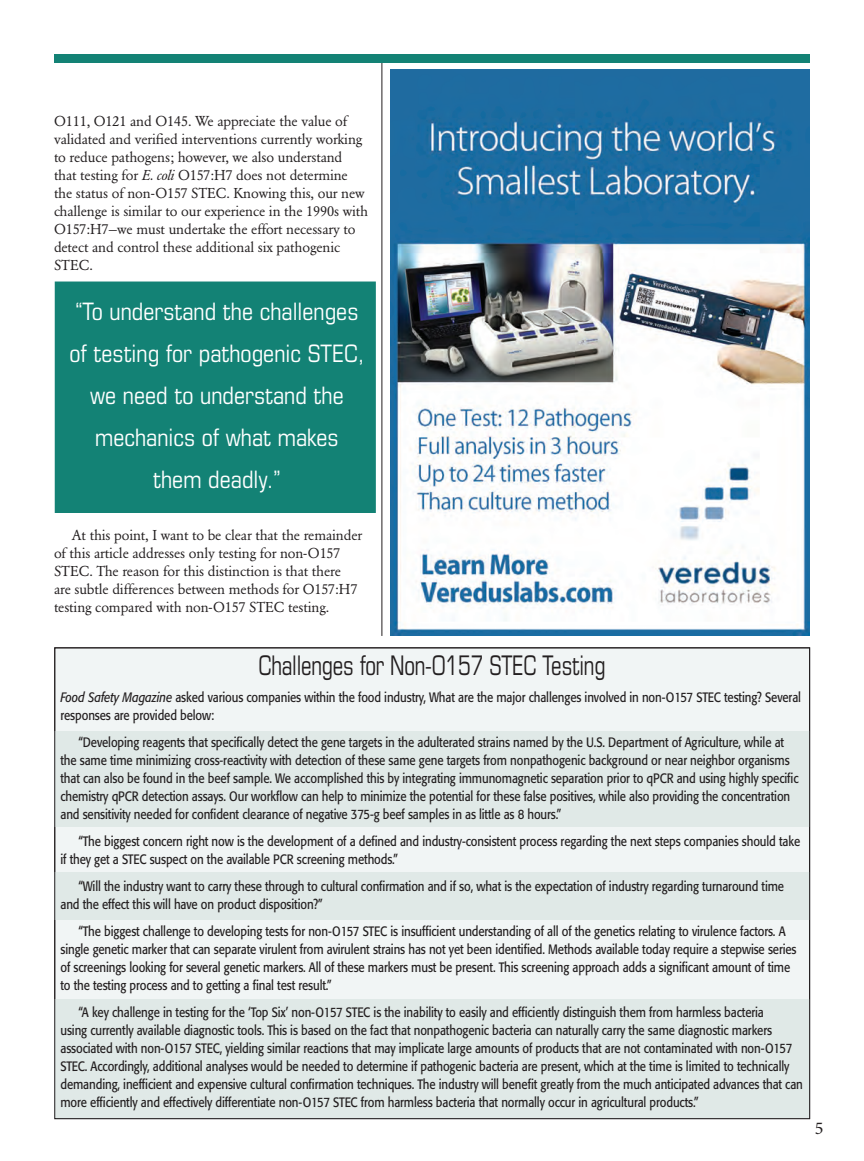
<style>
.page{position:relative;width:864px;height:1161px;background:#fff}
.page>*{position:absolute;margin:0;border:0;box-sizing:border-box;transform-origin:0 0}
.t1{font:condensed 27px "Eurostile";letter-spacing:-.01em;color:#231f20;scale:.85 1}
.t2{font:condensed 24px/42px "Eurostile";color:#fff;text-align:center}
.t3{font:18px "Minion Pro";color:#231f20}
.t4{font:14.25px/18px "Garamond BE";letter-spacing:-.01em;color:#231f20}
.t5{font:13.5px/18px "Formata";letter-spacing:-.01em;color:#231f20;scale:.85 1}
.s1{font-style:italic}
</style>
<div class="page">
<div style="left:55px;top:648px;width:755px;height:471px;background:#f1f5f5"></div>
<div style="left:55px;top:1000px;width:755px;height:119px;background:#e0e9e7"></div>
<div style="left:55px;top:872px;width:755px;height:48px;background:#e0e9e7"></div>
<div style="left:55px;top:732px;width:755px;height:95px;background:#e0e9e7"></div>
<hr style="left:382px;top:60px;width:1px;height:576px;background:#231f20">
<div style="left:54px;top:54px;width:756px;height:9px;background:#138275"></div>
<div style="left:55px;top:282px;width:321px;height:231px;background:#138275"></div>
<img style="left:391px;top:70px;width:419px;height:566px">
<p class="t4" style="left:54px;top:112px;width:316px">O111, O121 and O145. We appreciate the value of validated and verified interventions currently working to reduce pathogens; however, we also understand that testing for <span class="s1">E. coli</span> O157:H7 does not determine the status of non-O157 STEC. Knowing this, our new challenge is similar to our experience in the 1990s with O157:H7—we must undertake the effort necessary to detect and control these additional six pathogenic STEC.</p>
<h2 class="t2" style="left:69px;top:290px;width:297px">“To understand the challenges of testing for pathogenic STEC, we need to understand the mechanics of what makes them deadly.”</h2>
<p class="t4" style="left:54px;top:526px;width:310px;text-indent:18px">At this point, I want to be clear that the remainder of this article addresses only testing for non-O157<br>STEC. The reason for this distinction is that there<br>are subtle differences between methods for O157:H7 testing compared with non-O157 STEC testing.</p>
<h1 class="t1" style="left:259px;top:649px;width:410px">Challenges for Non-O157 STEC Testing</h1>
<p class="t5" style="left:60px;top:688px;width:873px"><span class="s1">Food Safety Magazine</span> asked various companies within the food industry, What are the major challenges involved in non-O157 STEC testing? Several responses are provided below:</p>
<p class="t5" style="left:60px;top:733px;width:870px;text-indent:18px">“Developing reagents that specifically detect the gene targets in the adulterated strains named by the U.S. Department of Agriculture, while at the same time minimizing cross-reactivity with detection of these same gene targets from nonpathogenic background or near neighbor organisms that can also be found in the beef sample. We accomplished this by integrating immunomagnetic separation prior to qPCR and using highly specific chemistry qPCR detection assays. Our workflow can help to minimize the potential for these false positives, while also providing the concentration and sensitivity needed for confident clearance of negative 375-g beef samples in as little as 8 hours.”</p>
<p class="t5" style="left:60px;top:832px;width:872px;text-indent:18px">“The biggest concern right now is the development of a defined and industry-consistent process regarding the next steps companies should take if they get a STEC suspect on the available PCR screening methods.”</p>
<p class="t5" style="left:60px;top:877px;width:853px;text-indent:18px">“Will the industry want to carry these through to cultural confirmation and if so, what is the expectation of industry regarding turnaround time and the effect this will have on product disposition?”</p>
<p class="t5" style="left:60px;top:922px;width:868px;text-indent:18px">“The biggest challenge to developing tests for non-O157 STEC is insufficient understanding of all of the genetics relating to virulence factors. A single genetic marker that can separate virulent from avirulent strains has not yet been identified. Methods available today require a stepwise series of screenings looking for several genetic markers. All of these markers must be present. This screening approach adds a significant amount of time to the testing process and to getting a final test result.”</p>
<p class="t5" style="left:60px;top:1003px;width:875px;text-indent:18px">“A key challenge in testing for the ‘Top Six’ non-O157 STEC is the inability to easily and efficiently distinguish them from harmless bacteria<br>using currently available diagnostic tools. This is based on the fact that nonpathogenic bacteria can naturally carry the same diagnostic markers associated with non-O157 STEC, yielding similar reactions that may implicate large amounts of products that are not contaminated with non-O157<br>STEC. Accordingly, additional analyses would be needed to determine if pathogenic bacteria are present, which at the time is limited to technically demanding, inefficient and expensive cultural confirmation techniques. The industry will benefit greatly from the much anticipated advances that can more efficiently and effectively differentiate non-O157 STEC from harmless bacteria that normally occur in agricultural products.”</p>
<h3 class="t3" style="left:815px;top:1118px;width:10px">5</h3>
</div>
